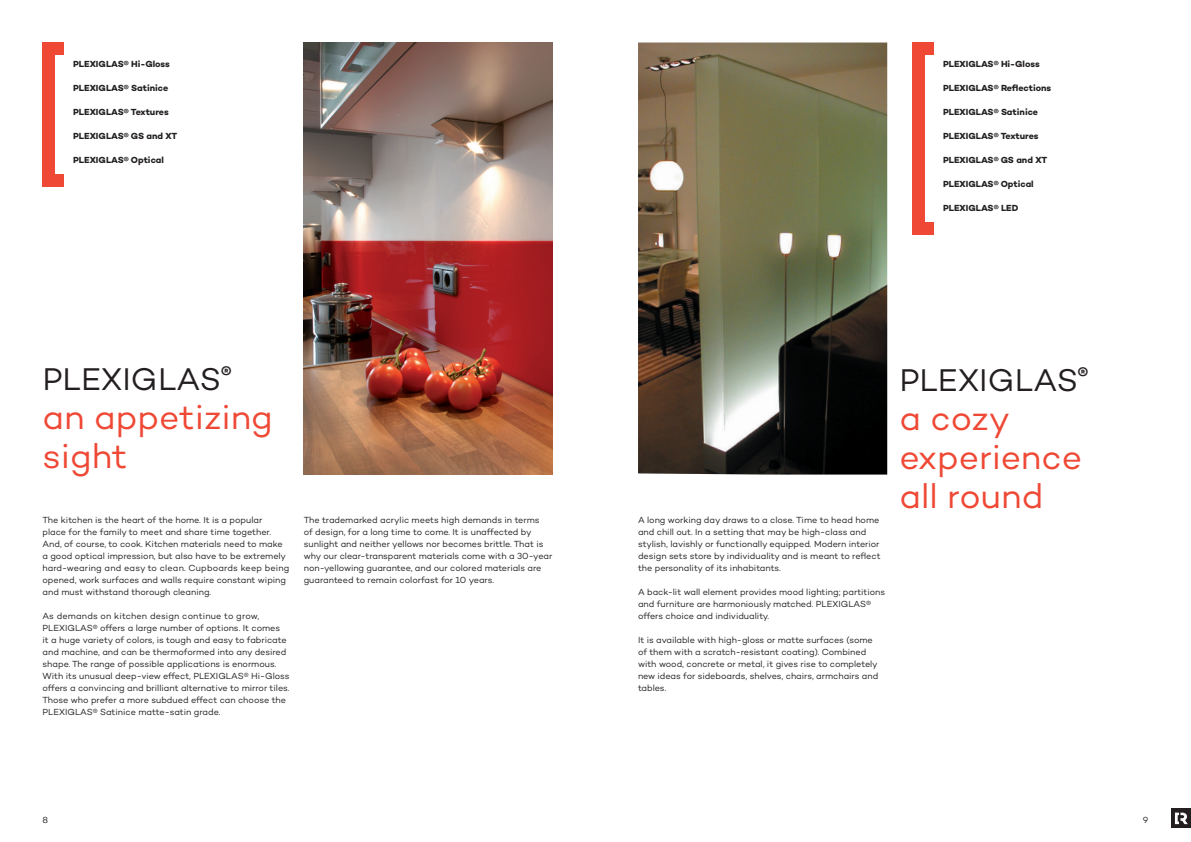
<style>
.page{position:relative;width:1191px;height:842px;background:#fff}
.page>*{position:absolute;margin:0;border:0;box-sizing:border-box;transform-origin:0 0}
.t1{font:35.1px/39px "Campton";color:#ef4835}
.t2{font:32px "Campton";color:#231f20}
.t3{font:9px/12px "Campton";color:#231f20}
.t4{font:700 9px "Campton";color:#231f20}
</style>
<div class="page">
<div style="left:1171px;top:808px;width:20px;height:20px;background:#231f20"></div>
<svg style="left:1175px;top:813px;width:12px;height:11px"></svg>
<div style="left:43px;top:43px;width:12px;height:144px;background:#ef4835"></div>
<div style="left:55px;top:43px;width:9px;height:12px;background:#ef4835"></div>
<div style="left:55px;top:175px;width:9px;height:12px;background:#ef4835"></div>
<div style="left:912px;top:43px;width:12px;height:192px;background:#ef4835"></div>
<div style="left:924px;top:43px;width:10px;height:12px;background:#ef4835"></div>
<div style="left:922px;top:223px;width:12px;height:12px;background:#ef4835"></div>
<img style="left:304px;top:43px;width:249px;height:432px">
<img style="left:638px;top:43px;width:249px;height:432px">
<p class="t4" style="left:73px;top:58px;width:98px">PLEXIGLAS® Hi-Gloss</p>
<p class="t4" style="left:73px;top:82px;width:96px">PLEXIGLAS® Satinice</p>
<p class="t4" style="left:73px;top:106px;width:97px">PLEXIGLAS® Textures</p>
<p class="t4" style="left:73px;top:130px;width:106px">PLEXIGLAS® GS and XT</p>
<p class="t4" style="left:73px;top:154px;width:92px">PLEXIGLAS® Optical</p>
<h2 class="t2" style="left:43px;top:359px;width:190px">PLEXIGLAS<sup>®</sup></h2>
<h1 class="t1" style="left:43px;top:397px;width:232px">an appetizing sight</h1>
<p class="t3" style="left:43px;top:513px;width:248px">The kitchen is the heart of the home. It is a popular<br>place for the family to meet and share time together.<br>And, of course, to cook. Kitchen materials need to make a good optical impression, but also have to be extremely hard-wearing and easy to clean. Cupboards keep being opened, work surfaces and walls require constant wiping and must withstand thorough cleaning.</p>
<p class="t3" style="left:43px;top:609px;width:248px">As demands on kitchen design continue to grow, PLEXIGLAS® offers a large number of options. It comes<br>it a huge variety of colors, is tough and easy to fabricate and machine, and can be thermoformed into any desired shape. The range of possible applications is enormous.<br>With its unusual deep-view effect, PLEXIGLAS® Hi-Gloss offers a convincing and brilliant alternative to mirror tiles.<br>Those who prefer a more subdued effect can choose the PLEXIGLAS® Satinice matte-satin grade.</p>
<p class="t3" style="left:304px;top:513px;width:250px">The trademarked acrylic meets high demands in terms<br>of design, for a long time to come. It is unaffected by sunlight and neither yellows nor becomes brittle. That is why our clear-transparent materials come with a 30-year non-yellowing guarantee, and our colored materials are guaranteed to remain colorfast for 10 years.</p>
<p class="t4" style="left:943px;top:58px;width:98px">PLEXIGLAS® Hi-Gloss</p>
<p class="t4" style="left:943px;top:82px;width:110px">PLEXIGLAS® Reflections</p>
<p class="t4" style="left:943px;top:106px;width:96px">PLEXIGLAS® Satinice</p>
<p class="t4" style="left:943px;top:130px;width:97px">PLEXIGLAS® Textures</p>
<p class="t4" style="left:943px;top:154px;width:106px">PLEXIGLAS® GS and XT</p>
<p class="t4" style="left:943px;top:178px;width:92px">PLEXIGLAS® Optical</p>
<p class="t4" style="left:943px;top:202px;width:77px">PLEXIGLAS® LED</p>
<p class="t3" style="left:638px;top:513px;width:244px">A long working day draws to a close. Time to head home and chill out. In a setting that may be high-class and stylish, lavishly or functionally equipped. Modern interior design sets store by individuality and is meant to reflect the personality of its inhabitants.</p>
<p class="t3" style="left:638px;top:585px;width:249px">A back-lit wall element provides mood lighting; partitions and furniture are harmoniously matched. PLEXIGLAS® offers choice and individuality.</p>
<p class="t3" style="left:638px;top:633px;width:242px">It is available with high-gloss or matte surfaces (some of them with a scratch-resistant coating). Combined with wood, concrete or metal, it gives rise to completely new ideas for sideboards, shelves, chairs, armchairs and tables.</p>
<h2 class="t2" style="left:899px;top:360px;width:190px">PLEXIGLAS<sup>®</sup></h2>
<h1 class="t1" style="left:899px;top:397px;width:184px">a cozy experience all round</h1>
<p class="t3" style="left:43px;top:813px;width:7px">8</p>
<p class="t3" style="left:1142px;top:813px;width:7px">9</p>
</div>
